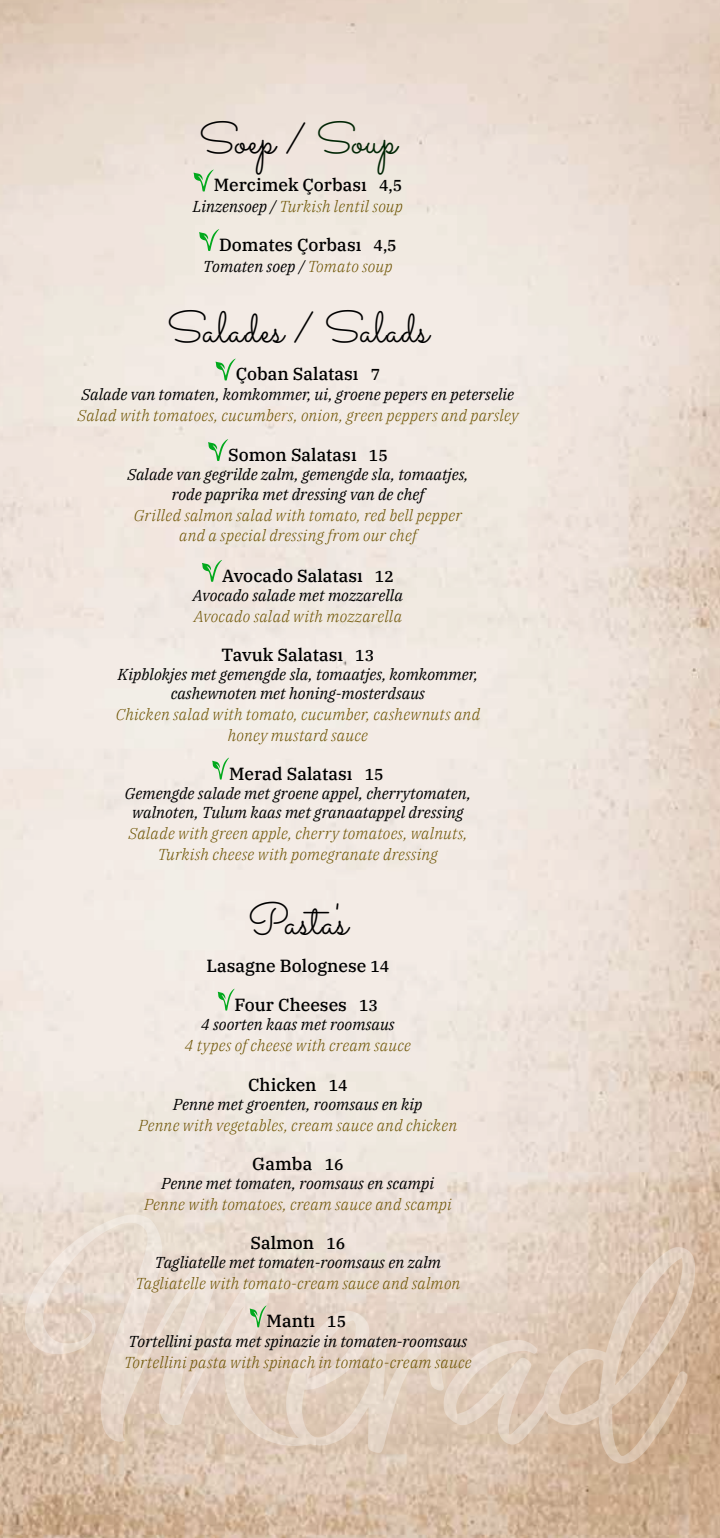
<style>
.page{position:relative;width:720px;height:1538px;background:#fff}
.page>*{position:absolute;margin:0;border:0;box-sizing:border-box;transform-origin:0 0}
.t1{font:43.75px "Sacramento";letter-spacing:.005em;color:#000}
.t2{font:500 17.5px "IBM Plex Serif";color:#000}
.t3{font:italic 300 15.75px/21px "IBM Plex Serif";letter-spacing:.01em;color:#6e5403;text-align:center}
.t4{font:italic 15.75px/19.2px "IBM Plex Serif";color:#000;text-align:center}
.s1{color:#002504}
.s2{font-size:15.75px}
.s3{font-weight:400;color:#000}
.s4{font-weight:300;color:#6e5403}
</style>
<div class="page">
<img style="left:0;top:0;width:719px;height:1538px">
<svg style="left:23px;top:1213px;width:421px;height:240px"></svg>
<svg style="left:443px;top:1247px;width:252px;height:216px"></svg>
<svg style="left:193px;top:170px;width:20px;height:21px"></svg>
<svg style="left:199px;top:229px;width:20px;height:22px"></svg>
<svg style="left:215px;top:359px;width:20px;height:21px"></svg>
<svg style="left:208px;top:439px;width:20px;height:22px"></svg>
<svg style="left:202px;top:560px;width:20px;height:22px"></svg>
<svg style="left:212px;top:758px;width:17px;height:21px"></svg>
<svg style="left:218px;top:989px;width:16px;height:21px"></svg>
<svg style="left:249px;top:1305px;width:17px;height:22px"></svg>
<h1 class="t1" style="left:199px;top:112px;width:199px">Soep / <span class="s1">Soup</span></h1>
<p class="t2" style="left:213px;top:172px;width:190px">Mercimek Çorbası <span class="s2">4,5</span></p>
<p class="t3" style="left:193px;top:195px;width:211px"><span class="s3">Linzensoep /</span> Turkish lentil soup</p>
<p class="t2" style="left:219px;top:231px;width:179px">Domates Çorbası <span class="s2">4,5</span></p>
<p class="t4" style="left:203px;top:255px;width:191px">Tomaten soep / <span class="s4">Tomato soup</span></p>
<h1 class="t1" style="left:167px;top:301px;width:263px">Salades / Salads</h1>
<p class="t2" style="left:235px;top:361px;width:146px">Çoban Salatası <span class="s2">7</span></p>
<p class="t4" style="left:81px;top:383px;width:434px">Salade van tomaten, komkommer, ui, groene pepers en peterselie</p>
<p class="t3" style="left:77px;top:403px;width:442px">Salad with tomatoes, cucumbers, onion, green peppers and parsley</p>
<p class="t2" style="left:228px;top:441px;width:161px">Somon Salatası <span class="s2">15</span></p>
<p class="t4" style="left:127px;top:464px;width:342px">Salade van gegrilde zalm, gemengde sla, tomaatjes, rode paprika met dressing van de chef</p>
<p class="t3" style="left:134px;top:503px;width:329px">Grilled salmon salad with tomato, red bell pepper and a special dressing from our chef</p>
<p class="t2" style="left:222px;top:562px;width:173px">Avocado Salatası <span class="s2">12</span></p>
<p class="t4" style="left:193px;top:584px;width:211px">Avocado salade met mozzarella</p>
<p class="t3" style="left:194px;top:605px;width:209px">Avocado salad with mozzarella</p>
<p class="t2" style="left:221px;top:641px;width:154px">Tavuk Salatası <span class="s2">13</span></p>
<p class="t4" style="left:118px;top:663px;width:361px">Kipblokjes met gemengde sla, tomaatjes, komkommer, cashewnoten met honing-mosterdsaus</p>
<p class="t3" style="left:116px;top:703px;width:365px">Chicken salad with tomato, cucumber, cashewnuts and honey mustard sauce</p>
<p class="t2" style="left:229px;top:760px;width:156px">Merad Salatası <span class="s2">15</span></p>
<p class="t4" style="left:125px;top:782px;width:347px">Gemengde salade met groene appel, cherrytomaten, walnoten, Tulum kaas met granaatappel dressing</p>
<p class="t3" style="left:128px;top:822px;width:340px">Salade with green apple, cherry tomatoes, walnuts,<br>Turkish cheese with pomegranate dressing</p>
<h1 class="t1" style="left:248px;top:893px;width:102px">Pasta's</h1>
<p class="t2" style="left:206px;top:952px;width:184px">Lasagne Bolognese <span class="s2">14</span></p>
<p class="t2" style="left:234px;top:991px;width:145px">Four Cheeses <span class="s2">13</span></p>
<p class="t4" style="left:201px;top:1013px;width:195px">4 soorten kaas met roomsaus</p>
<p class="t3" style="left:184px;top:1033px;width:228px">4 types of cheese with cream sauce</p>
<p class="t2" style="left:248px;top:1071px;width:101px">Chicken <span class="s2">14</span></p>
<p class="t4" style="left:173px;top:1094px;width:251px">Penne met groenten, roomsaus en kip</p>
<p class="t3" style="left:139px;top:1114px;width:320px">Penne with vegetables, cream sauce and chicken</p>
<p class="t2" style="left:252px;top:1150px;width:93px">Gamba <span class="s2">16</span></p>
<p class="t4" style="left:161px;top:1172px;width:274px">Penne met tomaten, roomsaus en scampi</p>
<p class="t3" style="left:144px;top:1193px;width:309px">Penne with tomatoes, cream sauce and scampi</p>
<p class="t2" style="left:250px;top:1229px;width:96px">Salmon <span class="s2">16</span></p>
<p class="t4" style="left:155px;top:1251px;width:288px">Tagliatelle met tomaten-roomsaus en zalm</p>
<p class="t3" style="left:135px;top:1271px;width:326px">Tagliatelle with tomato-cream sauce and salmon</p>
<p class="t2" style="left:266px;top:1307px;width:81px">Mantı <span class="s2">15</span></p>
<p class="t4" style="left:128px;top:1330px;width:340px">Tortellini pasta met spinazie in tomaten-roomsaus</p>
<p class="t3" style="left:124px;top:1350px;width:349px">Tortellini pasta with spinach in tomato-cream sauce</p>
</div>
